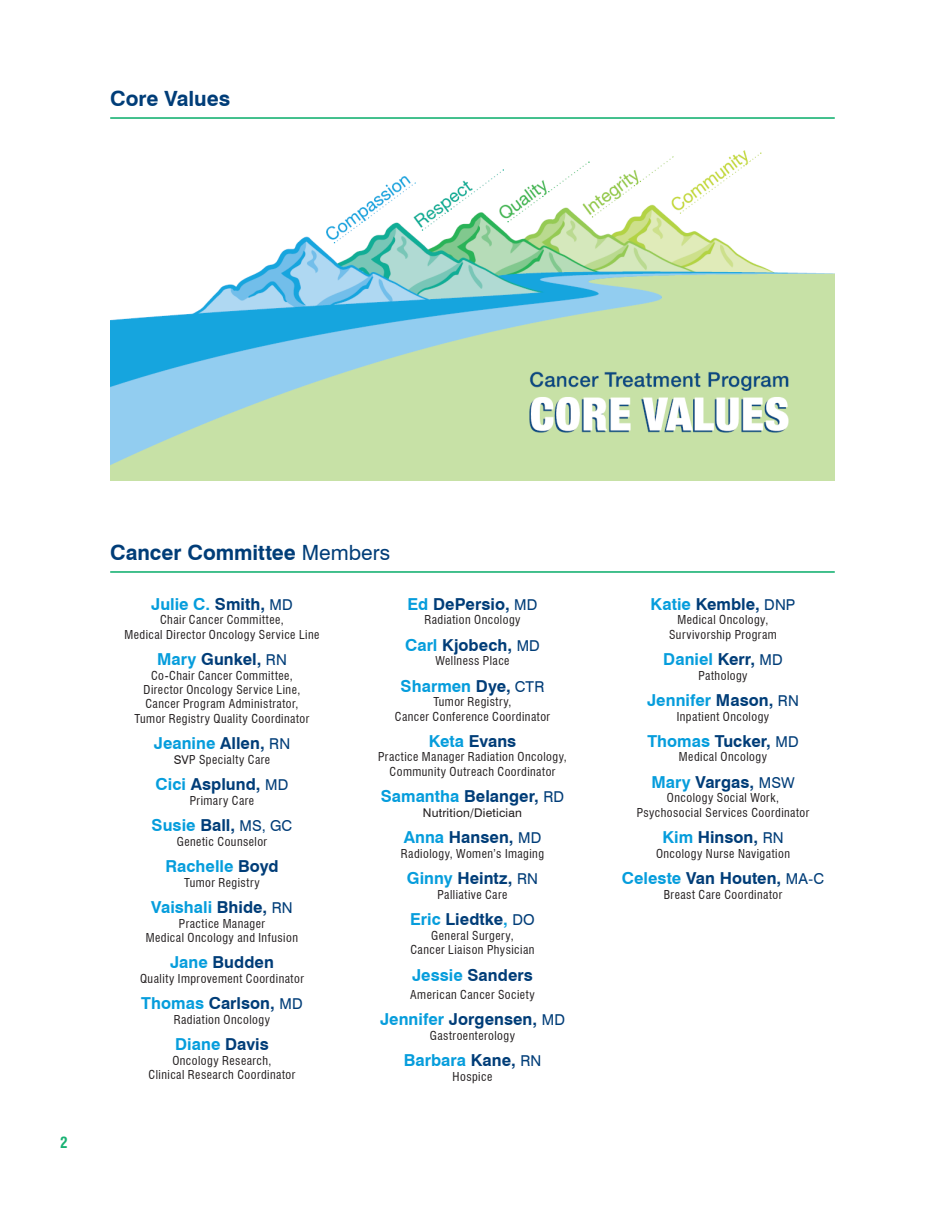
<style>
.page{position:relative;width:945px;height:1215px;background:#fff}
.page>*{position:absolute;margin:0;border:0;box-sizing:border-box;transform-origin:0 0}
.t1{font:700 21px "Swiss 721 BT";color:#003d78}
.t2{font:700 16.5px "Swiss 721 BT";letter-spacing:.005em;color:#003d78}
.t3{font:700 16.5px "Swiss 721 BT";color:#069ddc}
.t4{font:700 condensed 15px "Swiss 721 BT";color:#19b273}
.t5{font:condensed 12px/14.4px "Swiss 721 BT";letter-spacing:.04em;color:#231f20;text-align:center}
.t6{font:12px "Swiss 721 BT";letter-spacing:.02em;color:#231f20}
.s1{font-weight:400}
.s2{color:#003d78}
.s3{font-weight:400;font-size:15px;color:#003d78}
.s4{color:#069ddc}
.s5{font-weight:400;font-size:15px}
.s6{font-stretch:normal}
</style>
<div class="page">
<img style="left:110px;top:150px;width:725px;height:330px">
<hr style="left:110px;top:117px;width:725px;height:2px;background:#19b273">
<hr style="left:110px;top:571px;width:725px;height:2px;background:#19b273">
<h1 class="t1" style="left:110px;top:86px;width:121px">Core Values</h1>
<p class="t4" style="left:60px;top:1133px;width:9px">2</p>
<h1 class="t1" style="left:110px;top:540px;width:282px">Cancer Committee <span class="s1">Members</span></h1>
<h2 class="t3" style="left:151px;top:594px;width:143px">Julie C. <span class="s2">Smith,</span> <span class="s3">MD</span></h2>
<p class="t5" style="left:124px;top:613px;width:197px">Chair Cancer Committee,<br>Medical Director Oncology Service Line</p>
<h2 class="t2" style="left:157px;top:649px;width:131px"><span class="s4">Mary</span> Gunkel, <span class="s5">RN</span></h2>
<p class="t5" style="left:135px;top:668px;width:176px">Co-Chair Cancer Committee,<br>Director Oncology Service Line,<br>Cancer Program Administrator,<br>Tumor Registry Quality Coordinator</p>
<h2 class="t3" style="left:154px;top:733px;width:138px">Jeanine <span class="s2">Allen,</span> <span class="s3">RN</span></h2>
<p class="t5" style="left:174px;top:752px;width:98px"><span class="s6">SV</span>P Specialty Care</p>
<h2 class="t2" style="left:156px;top:774px;width:134px"><span class="s4">Cici</span> Asplund, <span class="s5">MD</span></h2>
<p class="t5" style="left:190px;top:793px;width:66px">Primary Care</p>
<h2 class="t3" style="left:152px;top:815px;width:142px">Susie <span class="s2">Ball,</span> <span class="s3">MS, GC</span></h2>
<p class="t5" style="left:177px;top:834px;width:92px">Genetic Counselor</p>
<h2 class="t3" style="left:165px;top:856px;width:115px">Rachelle <span class="s2">Boyd</span></h2>
<p class="t5" style="left:184px;top:875px;width:77px">Tumor Registry</p>
<h2 class="t3" style="left:151px;top:897px;width:143px">Vaishali <span class="s2">Bhide,</span> <span class="s3">RN</span></h2>
<p class="t5" style="left:146px;top:916px;width:154px">Practice Manager<br>Medical Oncology and Infusion</p>
<h2 class="t2" style="left:170px;top:953px;width:105px"><span class="s4">Jane</span> Budden</h2>
<p class="t5" style="left:140px;top:971px;width:165px">Quality Improvement Coordinator</p>
<h2 class="t2" style="left:141px;top:994px;width:163px"><span class="s4">Thomas</span> Carlson, <span class="s5">MD</span></h2>
<p class="t5" style="left:174px;top:1012px;width:98px">Radiation Oncology</p>
<h2 class="t3" style="left:175px;top:1034px;width:95px">Diane <span class="s2">Davis</span></h2>
<p class="t5" style="left:149px;top:1053px;width:148px">Oncology Research,<br>Clinical Research Coordinator</p>
<h2 class="t2" style="left:408px;top:594px;width:131px"><span class="s4">Ed</span> DePersio, <span class="s5">MD</span></h2>
<p class="t5" style="left:424px;top:613px;width:98px">Radiation Oncology</p>
<h2 class="t2" style="left:405px;top:635px;width:136px"><span class="s4">Carl</span> Kjobech, <span class="s5">MD</span></h2>
<p class="t5" style="left:435px;top:654px;width:76px">Wellness Place</p>
<h2 class="t3" style="left:401px;top:676px;width:145px">Sharmen <span class="s2">Dye,</span> <span class="s3">CTR</span></h2>
<p class="t5" style="left:395px;top:695px;width:157px">Tumor Registry,<br>Cancer Conference Coordinator</p>
<h2 class="t2" style="left:429px;top:731px;width:89px"><span class="s4">Keta</span> Evans</h2>
<p class="t5" style="left:378px;top:750px;width:190px">Practice Manager Radiation Oncology,<br>Community Outreach Coordinator</p>
<h2 class="t2" style="left:381px;top:787px;width:185px"><span class="s4">Samantha</span> Belanger, <span class="s5">RD</span></h2>
<p class="t6" style="left:423px;top:805px;width:101px">Nutrition/Dietician</p>
<h2 class="t2" style="left:404px;top:827px;width:139px"><span class="s4">Anna</span> Hansen, <span class="s5">MD</span></h2>
<p class="t5" style="left:401px;top:846px;width:145px">Radiology, Women’s Imaging</p>
<h2 class="t2" style="left:407px;top:868px;width:133px"><span class="s4">Ginny</span> Heintz, <span class="s5">RN</span></h2>
<p class="t5" style="left:437px;top:887px;width:72px">Palliative Care</p>
<h2 class="t2" style="left:410px;top:909px;width:126px"><span class="s4">Eric</span> Liedtke<span class="s4">,</span> <span class="s5">DO</span></h2>
<p class="t5" style="left:411px;top:928px;width:125px">General Surgery,<br>Cancer Liaison Physician</p>
<h2 class="t2" style="left:412px;top:965px;width:122px"><span class="s4">Jessie</span> Sanders</h2>
<p class="t5" style="left:410px;top:987px;width:126px">American Cancer Society</p>
<h2 class="t2" style="left:380px;top:1009px;width:186px"><span class="s4">Jennifer</span> Jorgensen, <span class="s5">MD</span></h2>
<p class="t5" style="left:430px;top:1028px;width:87px">Gastroenterology</p>
<h2 class="t3" style="left:404px;top:1050px;width:139px">Barbara <span class="s2">Kane,</span> <span class="s3">RN</span></h2>
<p class="t5" style="left:453px;top:1069px;width:41px">Hospice</p>
<h2 class="t2" style="left:651px;top:594px;width:146px"><span class="s4">Katie</span> Kemble, <span class="s5">DNP</span></h2>
<p class="t5" style="left:669px;top:613px;width:109px">Medical Oncology,<br>Survivorship Program</p>
<h2 class="t3" style="left:663px;top:649px;width:121px">Daniel <span class="s2">Kerr,</span> <span class="s3">MD</span></h2>
<p class="t5" style="left:698px;top:668px;width:51px">Pathology</p>
<h2 class="t3" style="left:647px;top:690px;width:153px">Jennifer <span class="s2">Mason,</span> <span class="s3">RN</span></h2>
<p class="t5" style="left:677px;top:709px;width:94px">Inpatient Oncology</p>
<h2 class="t2" style="left:647px;top:731px;width:153px"><span class="s4">Thomas</span> Tucker, <span class="s5">MD</span></h2>
<p class="t5" style="left:679px;top:750px;width:90px">Medical Oncology</p>
<h2 class="t2" style="left:651px;top:772px;width:145px"><span class="s4">Mary</span> Vargas, <span class="s5">MSW</span></h2>
<p class="t5" style="left:637px;top:791px;width:174px">Oncology Social Work,<br>Psychosocial Services Coordinator</p>
<h2 class="t2" style="left:662px;top:827px;width:123px"><span class="s4">Kim</span> Hinson, <span class="s5">RN</span></h2>
<p class="t5" style="left:656px;top:846px;width:135px">Oncology Nurse Navigation</p>
<h2 class="t2" style="left:622px;top:868px;width:204px"><span class="s4">Celeste</span> Van Houten, <span class="s5">MA-C</span></h2>
<p class="t5" style="left:664px;top:887px;width:120px">Breast Care Coordinator</p>
</div>
